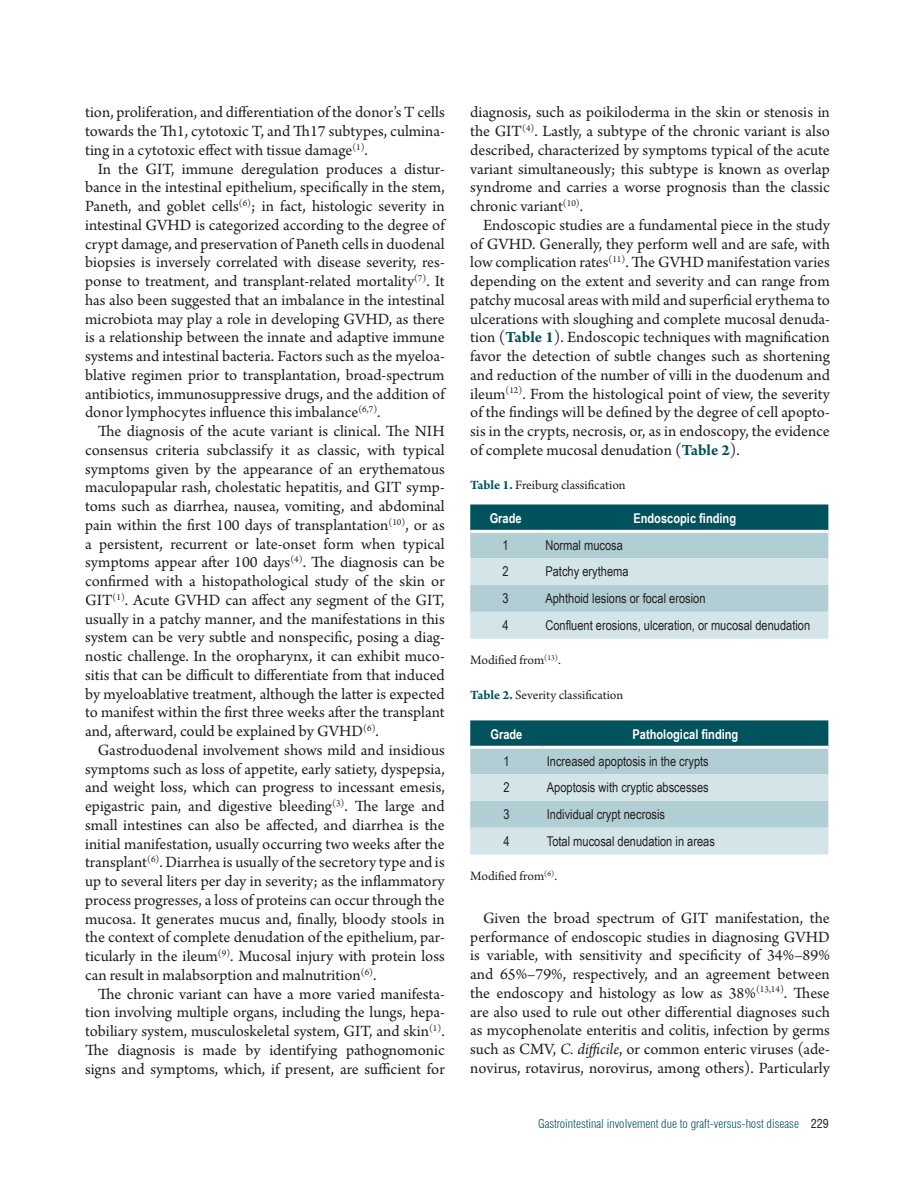
<style>
.page{position:relative;width:915px;height:1188px;background:#fff}
.page>*{position:absolute;margin:0;border:0;box-sizing:border-box;transform-origin:0 0}
.Texto_con_sangría{font:16.5px/18.8px "Arno Pro";color:#231f20;text-align:justify}
.Texto_tabla{font:13.5px "Arial Narrow";color:#231f20}
.Títulos_tablas_y_fig{font:13.5px "Arno Pro";color:#231f20}
.Titulos_tabla{font:700 13.5px "Arial Narrow";color:#fff}
.t1{font:300 condensed 12px "Swiss 721 BT";color:#00525d}
.s1{font-weight:700;color:#00525d}
.s2{font-style:italic}
.s3{font-weight:400;color:#231f20}
</style>
<div class="page">
<svg style="left:470px;top:504px;width:358px;height:135px;background:#9ec0c6"></svg>
<hr style="left:470px;top:530px;width:71px;height:3px;background:#fff">
<hr style="left:541px;top:530px;width:287px;height:3px;background:#fff">
<svg style="left:470px;top:720px;width:358px;height:135px;background:#9ec0c6"></svg>
<hr style="left:470px;top:746px;width:72px;height:3px;background:#fff">
<hr style="left:542px;top:746px;width:286px;height:3px;background:#fff">
<p class="Texto_con_sangría" style="left:85px;top:104px;width:361px">tion, proliferation, and differentiation of the donor’s T cells towards the Th1, cytotoxic T, and Th17 subtypes, culmina&shy;ting in a cytotoxic effect with tissue damage<sup>(1)</sup>.</p>
<p class="Texto_con_sangría" style="left:85px;top:160px;width:361px;text-indent:13px">In the GIT, immune deregulation produces a distur&shy;bance in the intestinal epithelium, specifically in the stem, Paneth, and goblet cells<sup>(6)</sup>; in fact, histologic severity in intestinal GVHD is categorized according to the degree of crypt damage, and preservation of Paneth cells in duodenal biopsies is inversely correlated with disease severity, res&shy;ponse to treatment, and transplant-related mortality<sup>(7)</sup>. It has also been suggested that an imbalance in the intestinal microbiota may play a role in developing GVHD, as there is a relationship between the innate and adaptive immune systems and intestinal bacteria. Factors such as the myeloa&shy;blative regimen prior to transplantation, broad-spectrum antibiotics, immunosuppressive drugs, and the addition of donor lymphocytes influence this imbalance<sup>(6,7)</sup>.</p>
<p class="Texto_con_sangría" style="left:85px;top:423px;width:361px;text-indent:13px">The diagnosis of the acute variant is clinical. The NIH consensus criteria subclassify it as classic, with typical symptoms given by the appearance of an erythematous maculopapular rash, cholestatic hepatitis, and GIT symp&shy;toms such as diarrhea, nausea, vomiting, and abdominal pain within the first 100 days of transplantation<sup>(10)</sup>, or as a persistent, recurrent or late-onset form when typical symptoms appear after 100 days<sup>(4)</sup>. The diagnosis can be confirmed with a histopathological study of the skin or GIT<sup>(1)</sup>. Acute GVHD can affect any segment of the GIT, usually in a patchy manner, and the manifestations in this system can be very subtle and nonspecific, posing a diag&shy;nostic challenge. In the oropharynx, it can exhibit muco&shy;sitis that can be difficult to differentiate from that induced by myeloablative treatment, although the latter is expected to manifest within the first three weeks after the transplant and, afterward, could be explained by GVHD<sup>(6)</sup>.</p>
<p class="Texto_con_sangría" style="left:85px;top:742px;width:361px;text-indent:13px">Gastroduodenal involvement shows mild and insidious symptoms such as loss of appetite, early satiety, dyspepsia, and weight loss, which can progress to incessant emesis, epigastric pain, and digestive bleeding<sup>(3)</sup>. The large and small intestines can also be affected, and diarrhea is the initial manifestation, usually occurring two weeks after the transplant<sup>(6)</sup>. Diarrhea is usually of the secretory type and is up to several liters per day in severity; as the inflammatory process progresses, a loss of proteins can occur through the mucosa. It generates mucus and, finally, bloody stools in the context of complete denudation of the epithelium, par&shy;ticularly in the ileum<sup>(9)</sup>. Mucosal injury with protein loss can result in malabsorption and malnutrition<sup>(6)</sup>.</p>
<p class="Texto_con_sangría" style="left:85px;top:985px;width:361px;text-indent:13px">The chronic variant can have a more varied manifesta&shy;tion involving multiple organs, including the lungs, hepa&shy;tobiliary system, musculoskeletal system, GIT, and skin<sup>(1)</sup>.<br>The diagnosis is made by identifying pathognomonic signs and symptoms, which, if present, are sufficient for</p>
<p class="Texto_con_sangría" style="left:470px;top:104px;width:361px">diagnosis, such as poikiloderma in the skin or stenosis in the GIT<sup>(4)</sup>. Lastly, a subtype of the chronic variant is also described, characterized by symptoms typical of the acute variant simultaneously; this subtype is known as overlap syndrome and carries a worse prognosis than the classic chronic variant<sup>(10)</sup>.</p>
<p class="Texto_con_sangría" style="left:470px;top:217px;width:361px;text-indent:13px">Endoscopic studies are a fundamental piece in the study of GVHD. Generally, they perform well and are safe, with low complication rates<sup>(11)</sup>. The GVHD manifestation varies depending on the extent and severity and can range from patchy mucosal areas with mild and superficial erythema to ulcerations with sloughing and complete mucosal denuda&shy;tion (<span class="s1">Table 1</span>). Endoscopic techniques with magnification favor the detection of subtle changes such as shortening and reduction of the number of villi in the duodenum and ileum<sup>(12)</sup>. From the histological point of view, the severity of the findings will be defined by the degree of cell apopto&shy;sis in the crypts, necrosis, or, as in endoscopy, the evidence of complete mucosal denudation (<span class="s1">Table 2</span>).</p>
<p class="Títulos_tablas_y_fig" style="left:470px;top:478px;width:157px"><span class="s1">Table 1.</span> Freiburg classification</p>
<p class="Titulos_tabla" style="left:489px;top:508px;width:33px">Grade</p>
<p class="Titulos_tabla" style="left:633px;top:508px;width:104px">Endoscopic finding</p>
<p class="Texto_tabla" style="left:502px;top:535px;width:8px">1</p>
<p class="Texto_tabla" style="left:545px;top:535px;width:79px">Normal mucosa</p>
<p class="Texto_tabla" style="left:502px;top:562px;width:8px">2</p>
<p class="Texto_tabla" style="left:545px;top:562px;width:85px">Patchy erythema</p>
<p class="Texto_tabla" style="left:502px;top:589px;width:8px">3</p>
<p class="Texto_tabla" style="left:545px;top:589px;width:161px">Aphthoid lesions or focal erosion</p>
<p class="Texto_tabla" style="left:502px;top:616px;width:8px">4</p>
<p class="Texto_tabla" style="left:545px;top:616px;width:266px">Confluent erosions, ulceration, or mucosal denudation</p>
<p class="Títulos_tablas_y_fig" style="left:470px;top:652px;width:92px">Modified from<sup>(13)</sup>.</p>
<p class="Títulos_tablas_y_fig" style="left:470px;top:687px;width:154px"><span class="s1">Table 2.</span> Severity classification</p>
<p class="Titulos_tabla" style="left:490px;top:724px;width:33px">Grade</p>
<p class="Titulos_tabla" style="left:632px;top:724px;width:107px">Pathological finding</p>
<p class="Texto_tabla" style="left:503px;top:751px;width:8px">1</p>
<p class="Texto_tabla" style="left:546px;top:751px;width:163px">Increased apoptosis in the crypts</p>
<p class="Texto_tabla" style="left:503px;top:778px;width:8px">2</p>
<p class="Texto_tabla" style="left:546px;top:778px;width:163px">Apoptosis with cryptic abscesses</p>
<p class="Texto_tabla" style="left:503px;top:805px;width:8px">3</p>
<p class="Texto_tabla" style="left:546px;top:805px;width:120px">Individual crypt necrosis</p>
<p class="Texto_tabla" style="left:503px;top:831px;width:8px">4</p>
<p class="Texto_tabla" style="left:546px;top:831px;width:169px">Total mucosal denudation in areas</p>
<p class="Títulos_tablas_y_fig" style="left:470px;top:868px;width:88px">Modified from<sup>(6)</sup>.</p>
<p class="Texto_con_sangría" style="left:470px;top:909px;width:361px;text-indent:13px">Given the broad spectrum of GIT manifestation, the performance of endoscopic studies in diagnosing GVHD is variable, with sensitivity and specificity of 34%–89% and 65%–79%, respectively, and an agreement between the endoscopy and histology as low as 38%<sup>(13,14)</sup>. These are also used to rule out other differential diagnoses such as mycophenolate enteritis and colitis, infection by germs such as CMV, <span class="s2">C. difficile</span>, or common enteric viruses (ade&shy;novirus, rotavirus, norovirus, among others). Particularly</p>
<p class="t1" style="left:538px;top:1117px;width:292px">Gastrointestinal involvement due to graft-versus-host disease <span class="s3">229</span></p>
</div>
